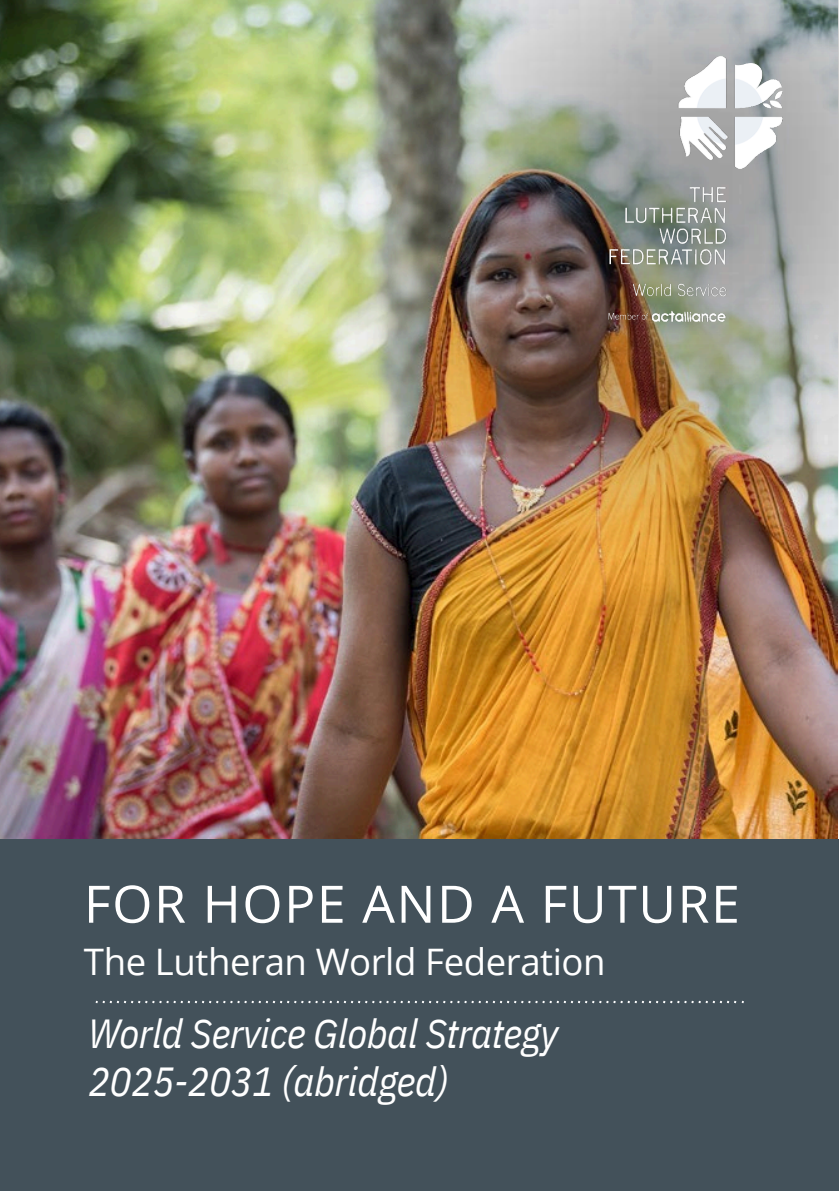
<style>
.page{position:relative;width:839px;height:1191px;background:#fff}
.page>*{position:absolute;margin:0;border:0;box-sizing:border-box;transform-origin:0 0}
.t1{font:51.6px "Open Sans";letter-spacing:.03em;color:#fff}
.t2{font:italic 40.6px/48px "IBM Plex Sans Cond";letter-spacing:-.01em;color:#fff}
.t3{font:36.6px "Open Sans";letter-spacing:-.01em;color:#fff}
</style>
<div class="page">
<img style="left:0;top:0;width:837px;height:838px">
<img style="left:252px;top:0;width:586px;height:674px">
<img style="left:599px;top:47px;width:193px;height:285px">
<div style="left:0;top:839px;width:838px;height:352px;background:#43515a"></div>
<svg style="left:96px;top:1001px;width:648px;height:2px"></svg>
<p class="t1" style="left:84px;top:868px;width:657px">FOR HOPE AND A FUTURE</p>
<p class="t3" style="left:84px;top:936px;width:523px">The Lutheran World Federation</p>
<h1 class="t2" style="left:88px;top:1009px;width:471px">World Service Global Strategy<br>2025-2031 (abridged)</h1>
</div>
